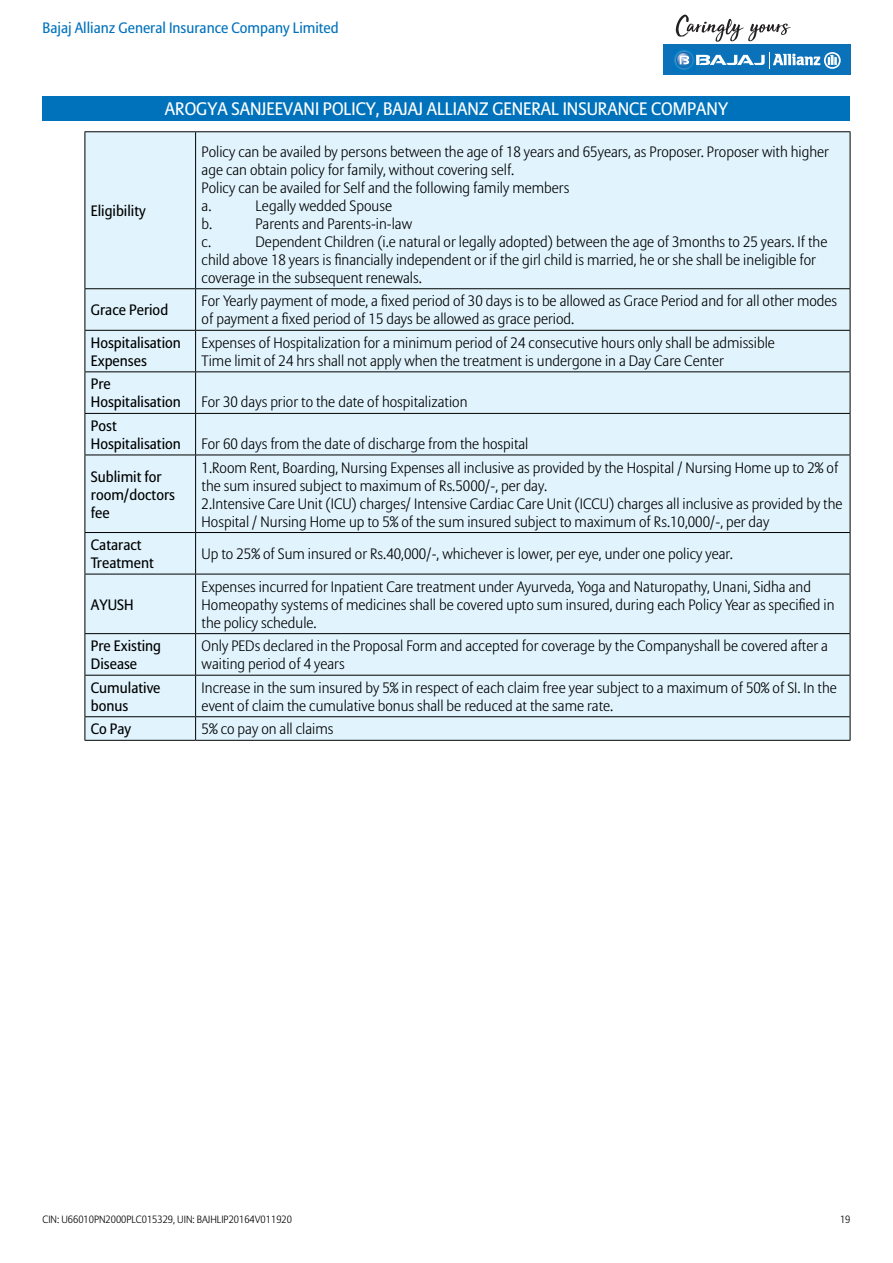
<style>
.page{position:relative;width:893px;height:1263px;background:#fff}
.page>*{position:absolute;margin:0;border:0;box-sizing:border-box;transform-origin:0 0}
.t1{font:18px "Allianz Sans";color:#fff}
.t2{font:300 15px/18px "Allianz Sans";color:#000}
.t3{font:15px/18px "Allianz Sans";color:#000}
.t4{font:15px "Allianz Sans";color:#0072bc}
.t5{font:300 10.5px "Allianz Sans";color:#000}
</style>
<div class="page">
<div style="left:43px;top:96px;width:807px;height:24px;background:#0072bc"></div>
<div style="left:663px;top:45px;width:187px;height:30px;background:#0b72ba"></div>
<img style="left:673px;top:49px;width:22px;height:22px">
<svg style="left:675px;top:51px;width:166px;height:18px"></svg>
<svg style="left:676px;top:15px;width:115px;height:27px"></svg>
<div style="left:86px;top:132px;width:764px;height:608px;background:#e1f4fd"></div>
<hr style="left:85px;top:131px;width:111px;height:1px;background:#000">
<hr style="left:85px;top:132px;width:1px;height:156px;background:#000">
<hr style="left:196px;top:131px;width:654px;height:1px;background:#000">
<hr style="left:195px;top:132px;width:1px;height:156px;background:#000">
<hr style="left:850px;top:132px;width:1px;height:156px;background:#000">
<hr style="left:85px;top:288px;width:111px;height:1px;background:#000">
<hr style="left:85px;top:289px;width:1px;height:41px;background:#000">
<hr style="left:85px;top:330px;width:111px;height:1px;background:#000">
<hr style="left:85px;top:331px;width:1px;height:40px;background:#000">
<hr style="left:195px;top:331px;width:1px;height:40px;background:#000">
<hr style="left:850px;top:331px;width:1px;height:40px;background:#000">
<hr style="left:85px;top:371px;width:111px;height:1px;background:#000">
<hr style="left:85px;top:372px;width:1px;height:41px;background:#000">
<hr style="left:195px;top:372px;width:1px;height:41px;background:#000">
<hr style="left:850px;top:372px;width:1px;height:41px;background:#000">
<hr style="left:85px;top:413px;width:111px;height:1px;background:#000">
<hr style="left:85px;top:414px;width:1px;height:41px;background:#000">
<hr style="left:196px;top:413px;width:654px;height:1px;background:#000">
<hr style="left:195px;top:414px;width:1px;height:41px;background:#000">
<hr style="left:850px;top:414px;width:1px;height:41px;background:#000">
<hr style="left:85px;top:455px;width:111px;height:1px;background:#000">
<hr style="left:85px;top:455px;width:1px;height:77px;background:#000">
<hr style="left:196px;top:455px;width:654px;height:1px;background:#000">
<hr style="left:195px;top:455px;width:1px;height:77px;background:#000">
<hr style="left:850px;top:455px;width:1px;height:77px;background:#000">
<hr style="left:85px;top:532px;width:111px;height:1px;background:#000">
<hr style="left:85px;top:533px;width:1px;height:41px;background:#000">
<hr style="left:196px;top:532px;width:654px;height:1px;background:#000">
<hr style="left:195px;top:533px;width:1px;height:41px;background:#000">
<hr style="left:850px;top:533px;width:1px;height:41px;background:#000">
<hr style="left:85px;top:574px;width:111px;height:1px;background:#000">
<hr style="left:85px;top:574px;width:1px;height:59px;background:#000">
<hr style="left:196px;top:574px;width:654px;height:1px;background:#000">
<hr style="left:195px;top:574px;width:1px;height:59px;background:#000">
<hr style="left:850px;top:574px;width:1px;height:59px;background:#000">
<hr style="left:85px;top:633px;width:111px;height:1px;background:#000">
<hr style="left:85px;top:634px;width:1px;height:41px;background:#000">
<hr style="left:196px;top:633px;width:654px;height:1px;background:#000">
<hr style="left:195px;top:634px;width:1px;height:41px;background:#000">
<hr style="left:850px;top:634px;width:1px;height:41px;background:#000">
<hr style="left:85px;top:675px;width:111px;height:1px;background:#000">
<hr style="left:85px;top:675px;width:1px;height:41px;background:#000">
<hr style="left:196px;top:675px;width:654px;height:1px;background:#000">
<hr style="left:195px;top:675px;width:1px;height:41px;background:#000">
<hr style="left:850px;top:675px;width:1px;height:41px;background:#000">
<hr style="left:85px;top:716px;width:111px;height:1px;background:#000">
<svg style="left:85px;top:717px;width:1px;height:23px"></svg>
<hr style="left:196px;top:716px;width:654px;height:1px;background:#000">
<svg style="left:195px;top:717px;width:1px;height:23px"></svg>
<svg style="left:850px;top:717px;width:1px;height:23px"></svg>
<hr style="left:85px;top:740px;width:111px;height:1px;background:#000">
<hr style="left:196px;top:740px;width:654px;height:1px;background:#000">
<hr style="left:196px;top:288px;width:654px;height:1px;background:#000">
<hr style="left:195px;top:289px;width:1px;height:41px;background:#000">
<hr style="left:850px;top:289px;width:1px;height:41px;background:#000">
<hr style="left:196px;top:330px;width:654px;height:1px;background:#000">
<hr style="left:196px;top:371px;width:654px;height:1px;background:#000">
<p class="t4" style="left:43px;top:18px;width:298px">Bajaj Allianz General Insurance Company Limited</p>
<p class="t3" style="left:91px;top:202px;width:56px">Eligibility</p>
<p class="t1" style="left:165px;top:98px;width:565px">AROGYA SANJEEVANI POLICY, BAJAJ ALLIANZ GENERAL INSURANCE COMPANY</p>
<p class="t2" style="left:202px;top:142px;width:629px">Policy can be availed by persons between the age of 18 years and 65years, as Proposer. Proposer with higher age can obtain policy for family, without covering self.<br>Policy can be availed for Self and the following family members<br>a.</p>
<p class="t2" style="left:256px;top:196px;width:138px">Legally wedded Spouse</p>
<p class="t2" style="left:202px;top:214px;width:12px">b.</p>
<p class="t2" style="left:256px;top:214px;width:158px">Parents and Parents-in-law</p>
<p class="t2" style="left:202px;top:232px;width:11px">c.</p>
<p class="t2" style="left:202px;top:232px;width:627px;text-indent:54px">Dependent Children (i.e natural or legally adopted) between the age of 3months to 25 years. If the child above 18 years is financially independent or if the girl child is married, he or she shall be ineligible for coverage in the subsequent renewals.</p>
<p class="t3" style="left:91px;top:301px;width:79px">Grace Period</p>
<p class="t2" style="left:202px;top:292px;width:637px">For Yearly payment of mode, a fixed period of 30 days is to be allowed as Grace Period and for all other modes of payment a fixed period of 15 days be allowed as grace period.</p>
<p class="t3" style="left:91px;top:333px;width:91px">Hospitalisation<br>Expenses</p>
<p class="t2" style="left:202px;top:333px;width:575px">Expenses of Hospitalization for a minimum period of 24 consecutive hours only shall be admissible<br>Time limit of 24 hrs shall not apply when the treatment is undergone in a Day Care Center</p>
<p class="t3" style="left:91px;top:375px;width:91px">Pre<br>Hospitalisation</p>
<p class="t2" style="left:202px;top:393px;width:267px">For 30 days prior to the date of hospitalization</p>
<p class="t3" style="left:91px;top:416px;width:91px">Post<br>Hospitalisation</p>
<p class="t2" style="left:202px;top:434px;width:328px">For 60 days from the date of discharge from the hospital</p>
<p class="t3" style="left:91px;top:467px;width:86px">Sublimit for room/doctors fee</p>
<p class="t2" style="left:202px;top:458px;width:642px">1.Room Rent, Boarding, Nursing Expenses all inclusive as provided by the Hospital / Nursing Home up to 2% of the sum insured subject to maximum of Rs.5000/-, per day.<br>2.Intensive Care Unit (ICU) charges/ Intensive Cardiac Care Unit (ICCU) charges all inclusive as provided by the Hospital / Nursing Home up to 5% of the sum insured subject to maximum of Rs.10,000/-, per day</p>
<p class="t3" style="left:91px;top:536px;width:64px">Cataract<br>Treatment</p>
<p class="t2" style="left:202px;top:545px;width:533px">Up to 25% of Sum insured or Rs.40,000/-, whichever is lower, per eye, under one policy year.</p>
<p class="t3" style="left:91px;top:595px;width:44px">AYUSH</p>
<p class="t2" style="left:202px;top:577px;width:634px">Expenses incurred for Inpatient Care treatment under Ayurveda, Yoga and Naturopathy, Unani, Sidha and<br>Homeopathy systems of medicines shall be covered upto sum insured, during each Policy Year as specified in the policy schedule.</p>
<p class="t3" style="left:91px;top:637px;width:72px">Pre Existing<br>Disease</p>
<p class="t2" style="left:202px;top:637px;width:628px">Only PEDs declared in the Proposal Form and accepted for coverage by the Companyshall be covered after a waiting period of 4 years</p>
<p class="t3" style="left:91px;top:678px;width:71px">Cumulative bonus</p>
<p class="t2" style="left:202px;top:678px;width:637px">Increase in the sum insured by 5% in respect of each claim free year subject to a maximum of 50% of SI. In the event of claim the cumulative bonus shall be reduced at the same rate.</p>
<p class="t3" style="left:91px;top:720px;width:42px">Co Pay</p>
<p class="t2" style="left:202px;top:720px;width:133px">5% co pay on all claims</p>
<p class="t5" style="left:43px;top:1213px;width:251px">CIN: U66010PN2000PLC015329, UIN: BAJHLIP20164V011920</p>
<p class="t5" style="left:840px;top:1213px;width:12px">19</p>
</div>
